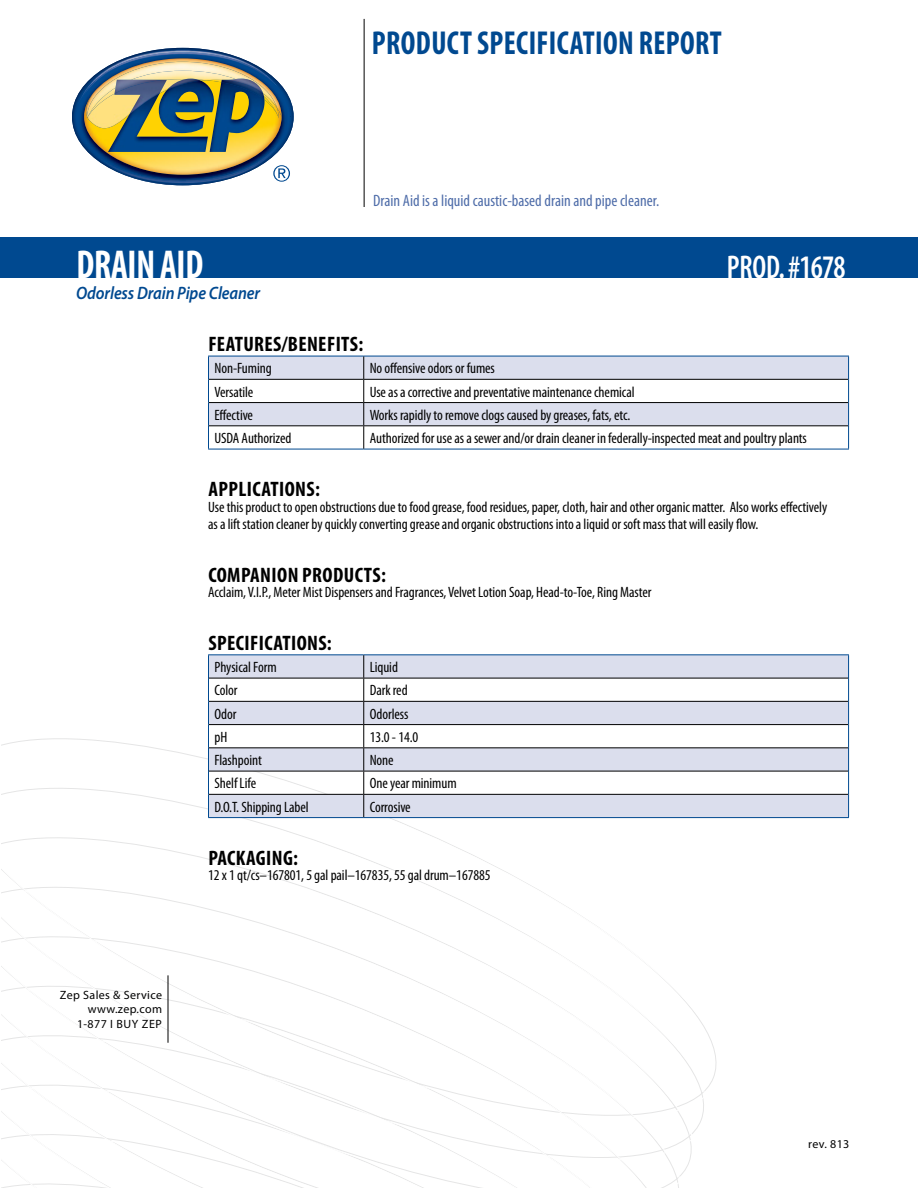
<style>
.page{position:relative;width:918px;height:1188px;background:#fff}
.page>*{position:absolute;margin:0;border:0;box-sizing:border-box;transform-origin:0 0}
.t1{font:700 condensed 40.5px "Myriad Pro";color:#fff;scale:.9 1}
.t2{font:700 condensed 33.3px "Myriad Pro";letter-spacing:.015em;color:#004990;scale:.91 1}
.t3{font:600 condensed 33px "Myriad Pro";letter-spacing:-.015em;color:#fff;scale:.9 1}
.t4{font:700 condensed 21px "Myriad Pro";letter-spacing:.02em;color:#000}
.t5{font:italic 600 18px "Myriad Pro";letter-spacing:-.01em;color:#004990;scale:.9 1}
.t6{font:condensed 16.5px "Myriad Pro";color:#4f6da9}
.t7{font:condensed 15px/17.2px "Myriad Pro";letter-spacing:-.005em;color:#000}
.t8{font:12px/14.4px "Myriad Pro";letter-spacing:.03em;color:#000;text-align:right}
</style>
<div class="page">
<hr style="left:364px;top:19px;width:1px;height:188px;background:#000">
<svg style="left:1px;top:818px;width:714px;height:300px"></svg>
<svg style="left:1px;top:867px;width:701px;height:298px"></svg>
<svg style="left:1px;top:918px;width:687px;height:270px"></svg>
<svg style="left:1px;top:968px;width:673px;height:220px"></svg>
<svg style="left:1px;top:1018px;width:659px;height:170px"></svg>
<svg style="left:1px;top:1068px;width:646px;height:120px"></svg>
<svg style="left:1px;top:1119px;width:632px;height:69px"></svg>
<hr style="left:168px;top:975px;width:1px;height:68px;background:#000">
<div style="left:0;top:237px;width:918px;height:41px;background:#004990"></div>
<img style="left:72px;top:48px;width:222px;height:137px">
<img style="left:75px;top:52px;width:216px;height:89px">
<img style="left:279px;top:117px;width:12px;height:1px">
<img style="left:287px;top:103px;width:4px;height:14px">
<img style="left:75px;top:50px;width:208px;height:67px">
<svg style="left:288px;top:165px;width:2px;height:17px"></svg>
<img style="left:77px;top:55px;width:105px;height:61px">
<img style="left:78px;top:66px;width:210px;height:41px">
<img style="left:81px;top:127px;width:207px;height:56px">
<img style="left:79px;top:81px;width:209px;height:25px">
<img style="left:106px;top:160px;width:77px;height:20px">
<img style="left:210px;top:117px;width:55px;height:35px">
<img style="left:108px;top:128px;width:100px;height:24px">
<img style="left:159px;top:117px;width:55px;height:16px">
<img style="left:180px;top:58px;width:102px;height:59px">
<img style="left:231px;top:117px;width:18px;height:3px">
<img style="left:88px;top:117px;width:118px;height:11px">
<img style="left:263px;top:93px;width:16px;height:25px">
<svg style="left:75px;top:116px;width:13px;height:13px"></svg>
<img style="left:87px;top:62px;width:190px;height:55px">
<img style="left:229px;top:79px;width:34px;height:14px">
<svg style="left:209px;top:357px;width:639px;height:68px;fill:#dbdeed"></svg>
<hr style="left:208px;top:356px;width:156px;height:1px;background:#004990">
<hr style="left:364px;top:356px;width:485px;height:1px;background:#004990">
<svg style="left:208px;top:356px;width:1px;height:93px"></svg>
<svg style="left:848px;top:356px;width:1px;height:93px"></svg>
<hr style="left:208px;top:449px;width:156px;height:1px;background:#004990">
<hr style="left:364px;top:449px;width:485px;height:1px;background:#004990">
<hr style="left:209px;top:379px;width:155px;height:1px;background:#000">
<hr style="left:364px;top:379px;width:484px;height:1px;background:#000">
<hr style="left:209px;top:402px;width:155px;height:1px;background:#000">
<hr style="left:364px;top:402px;width:484px;height:1px;background:#000">
<hr style="left:209px;top:425px;width:155px;height:1px;background:#000">
<hr style="left:364px;top:425px;width:484px;height:1px;background:#000">
<svg style="left:363px;top:356px;width:1px;height:93px"></svg>
<svg style="left:209px;top:655px;width:639px;height:162px;fill:#dbdeed"></svg>
<hr style="left:208px;top:654px;width:156px;height:1px;background:#004990">
<hr style="left:364px;top:654px;width:485px;height:1px;background:#004990">
<svg style="left:208px;top:655px;width:1px;height:162px"></svg>
<svg style="left:848px;top:655px;width:1px;height:162px"></svg>
<hr style="left:208px;top:817px;width:156px;height:1px;background:#004990">
<hr style="left:364px;top:817px;width:485px;height:1px;background:#004990">
<hr style="left:209px;top:678px;width:155px;height:1px;background:#000">
<hr style="left:364px;top:678px;width:484px;height:1px;background:#000">
<hr style="left:209px;top:701px;width:155px;height:1px;background:#000">
<hr style="left:364px;top:701px;width:484px;height:1px;background:#000">
<hr style="left:209px;top:724px;width:155px;height:1px;background:#000">
<hr style="left:364px;top:724px;width:484px;height:1px;background:#000">
<hr style="left:209px;top:747px;width:155px;height:1px;background:#000">
<hr style="left:364px;top:747px;width:484px;height:1px;background:#000">
<hr style="left:209px;top:771px;width:155px;height:1px;background:#000">
<hr style="left:364px;top:771px;width:484px;height:1px;background:#000">
<hr style="left:209px;top:794px;width:155px;height:1px;background:#000">
<hr style="left:364px;top:794px;width:484px;height:1px;background:#000">
<svg style="left:363px;top:655px;width:1px;height:162px"></svg>
<h2 class="t2" style="left:372px;top:22px;width:386px">PRODUCT SPECIFICATION REPORT</h2>
<p class="t6" style="left:373px;top:191px;width:288px">Drain Aid is a liquid caustic-based drain and pipe cleaner.</p>
<h1 class="t1" style="left:76px;top:240px;width:37px">DRAIN</h1>
<h1 class="t1" style="left:160px;top:240px;width:33px">AID</h1>
<h3 class="t3" style="left:727px;top:247px;width:134px">PROD. #1678</h3>
<p class="t5" style="left:76px;top:282px;width:206px">Odorless Drain Pipe Cleaner</p>
<h3 class="t4" style="left:208px;top:331px;width:156px">FEATURES/BENEFITS:</h3>
<p class="t7" style="left:214px;top:360px;width:59px">Non-Fuming</p>
<p class="t7" style="left:370px;top:360px;width:127px">No offensive odors or fumes</p>
<p class="t7" style="left:214px;top:383px;width:40px">Versatile</p>
<p class="t7" style="left:370px;top:383px;width:266px">Use as a corrective and preventative maintenance chemical</p>
<p class="t7" style="left:214px;top:406px;width:40px">Effective</p>
<p class="t7" style="left:370px;top:406px;width:262px">Works rapidly to remove clogs caused by greases, fats, etc.</p>
<p class="t7" style="left:214px;top:429px;width:78px">USDA Authorized</p>
<p class="t7" style="left:370px;top:429px;width:439px">Authorized for use as a sewer and/or drain cleaner in federally-inspected meat and poultry plants</p>
<h3 class="t4" style="left:208px;top:476px;width:113px">APPLICATIONS:</h3>
<p class="t7" style="left:208px;top:498px;width:621px">Use this product to open obstructions due to food grease, food residues, paper, cloth, hair and other organic matter. Also works effectively as a lift station cleaner by quickly converting grease and organic obstructions into a liquid or soft mass that will easily flow.</p>
<h3 class="t4" style="left:208px;top:562px;width:179px">COMPANION PRODUCTS:</h3>
<p class="t7" style="left:208px;top:584px;width:445px">Acclaim, V.I.P., Meter Mist Dispensers and Fragrances, Velvet Lotion Soap, Head-to-Toe, Ring Master</p>
<h3 class="t4" style="left:208px;top:630px;width:125px">SPECIFICATIONS:</h3>
<p class="t7" style="left:214px;top:658px;width:64px">Physical Form</p>
<p class="t7" style="left:370px;top:658px;width:30px">Liquid</p>
<p class="t7" style="left:214px;top:682px;width:25px">Color</p>
<p class="t7" style="left:370px;top:682px;width:39px">Dark red</p>
<p class="t7" style="left:214px;top:705px;width:24px">Odor</p>
<p class="t7" style="left:370px;top:705px;width:40px">Odorless</p>
<p class="t7" style="left:214px;top:728px;width:14px">pH</p>
<p class="t7" style="left:370px;top:728px;width:50px">13.0 - 14.0</p>
<p class="t7" style="left:214px;top:751px;width:49px">Flashpoint</p>
<p class="t7" style="left:370px;top:751px;width:25px">None</p>
<p class="t7" style="left:214px;top:775px;width:43px">Shelf Life</p>
<p class="t7" style="left:370px;top:775px;width:88px">One year minimum</p>
<p class="t7" style="left:214px;top:798px;width:96px">D.O.T. Shipping Label</p>
<p class="t7" style="left:370px;top:798px;width:42px">Corrosive</p>
<h3 class="t4" style="left:208px;top:845px;width:91px">PACKAGING:</h3>
<p class="t7" style="left:208px;top:867px;width:284px">12 x 1 qt/cs–167801, 5 gal pail–167835, 55 gal drum–167885</p>
<p class="t8" style="left:60px;top:987px;width:104px">Zep Sales &amp; Service www.zep.com<br>1-877 I Buy Zep</p>
<p class="t8" style="left:808px;top:1136px;width:43px">rev. 813</p>
</div>
